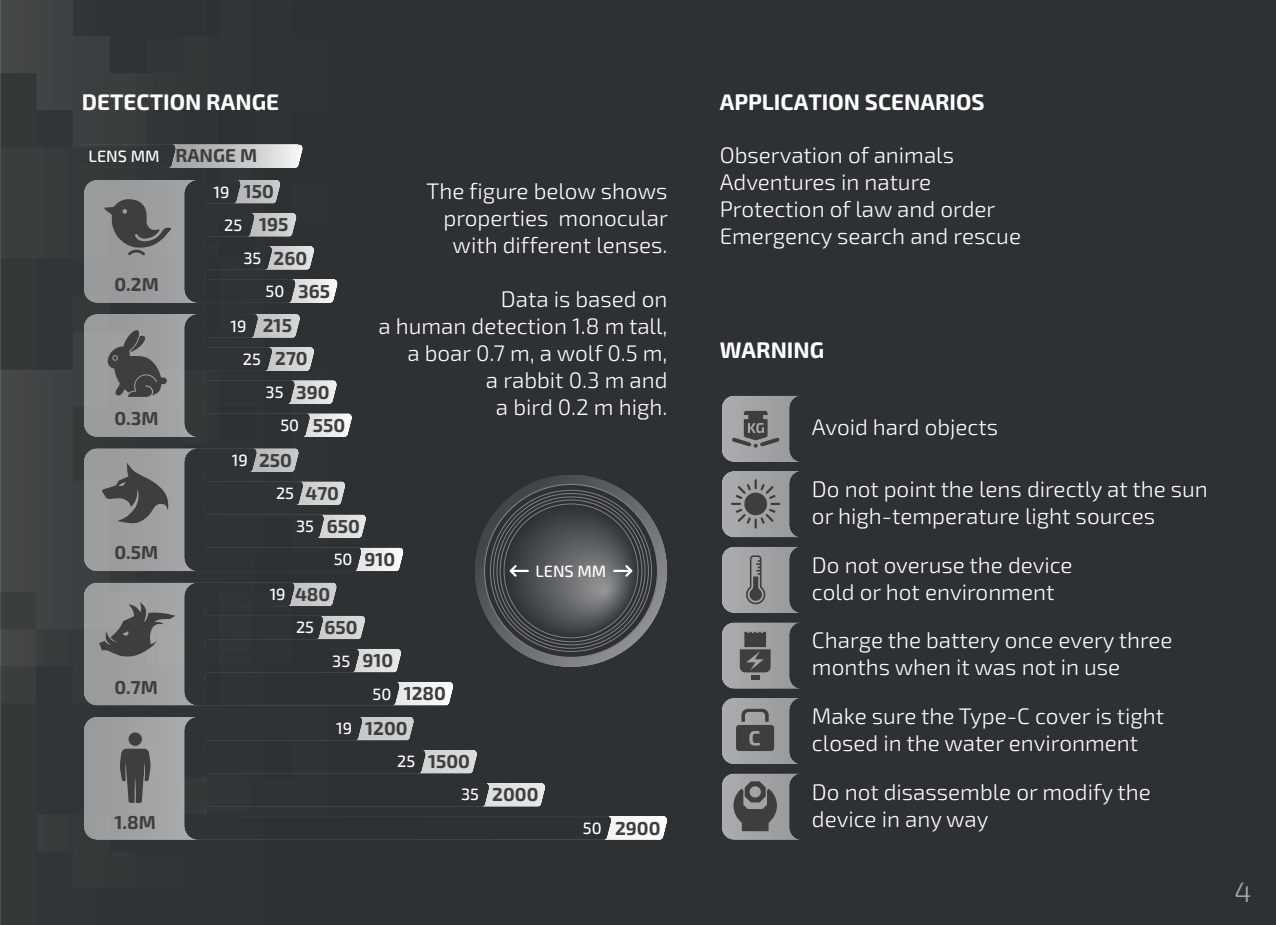
<style>
.page{position:relative;width:1276px;height:925px;background:#2d3133}
.page>*{position:absolute;margin:0;border:0;box-sizing:border-box;transform-origin:0 0}
.t1{font:300 28.12px "Exo 2";color:#a8a9ad}
.t2{font:300 22.5px/27px "Exo 2";color:#fff}
.t3{font:700 22.5px "Exo 2";color:#fff}
.t4{font:700 18.68px/33.1px "Exo 2";color:#3e3e3f}
.t5{font:500 16.43px/33.1px "Exo 2";color:#fff}
</style>
<div class="page">
<svg style="left:84px;top:144px;width:219px;height:24px;background:#878a8b"></svg>
<svg style="left:84px;top:716px;width:584px;height:124px;background:#4b4e50"></svg>
<svg style="left:120px;top:732px;width:31px;height:71px;background:#646566"></svg>
<svg style="left:84px;top:180px;width:254px;height:123px;background:#686b6c"></svg>
<svg style="left:84px;top:314px;width:268px;height:123px;background:#676a6b"></svg>
<svg style="left:84px;top:448px;width:320px;height:123px;background:#5d6062"></svg>
<svg style="left:84px;top:582px;width:370px;height:124px;background:#585b5d"></svg>
<svg style="left:721px;top:546px;width:475px;height:67px;background:#3c3f41"></svg>
<svg style="left:721px;top:471px;width:475px;height:66px;background:#3b3f40"></svg>
<svg style="left:721px;top:622px;width:475px;height:67px;background:#3a3d3f"></svg>
<svg style="left:721px;top:395px;width:475px;height:67px;background:#3b3e40"></svg>
<svg style="left:721px;top:773px;width:475px;height:67px;background:#393c3e"></svg>
<svg style="left:721px;top:698px;width:475px;height:66px;background:#3a3d3f"></svg>
<svg style="left:474px;top:474px;width:193px;height:193px;background:#494c4e"></svg>
<p class="t3" style="left:82px;top:94px;width:199px">DETECTION RANGE</p>
<p class="t3" style="left:719px;top:94px;width:266px">APPLICATION SCENARIOS</p>
<p class="t5" style="left:89px;top:139px;width:73px">LENS MM</p>
<p class="t4" style="left:114px;top:270px;width:46px">0.2M</p>
<p class="t4" style="left:114px;top:404px;width:46px">0.3M</p>
<p class="t4" style="left:114px;top:538px;width:45px">0.5M</p>
<p class="t4" style="left:114px;top:673px;width:45px">0.7M</p>
<p class="t4" style="left:114px;top:807px;width:43px">1.8M</p>
<p class="t4" style="left:175px;top:141px;width:83px">RANGE M</p>
<p class="t5" style="left:214px;top:176px;width:17px">19</p>
<p class="t4" style="left:244px;top:177px;width:32px">150</p>
<p class="t4" style="left:259px;top:210px;width:31px">195</p>
<p class="t4" style="left:274px;top:244px;width:35px">260</p>
<p class="t4" style="left:298px;top:277px;width:33px">365</p>
<p class="t5" style="left:224px;top:209px;width:20px">25</p>
<p class="t5" style="left:243px;top:242px;width:19px">35</p>
<p class="t5" style="left:266px;top:275px;width:20px">50</p>
<p class="t4" style="left:263px;top:311px;width:31px">215</p>
<p class="t4" style="left:275px;top:344px;width:34px">270</p>
<p class="t4" style="left:296px;top:377px;width:35px">390</p>
<p class="t4" style="left:313px;top:411px;width:34px">550</p>
<p class="t5" style="left:243px;top:309px;width:20px;text-indent:-12px">19<br>25</p>
<p class="t5" style="left:280px;top:376px;width:20px;text-indent:-15px">35<br>50</p>
<p class="t5" style="left:232px;top:444px;width:17px">19</p>
<p class="t4" style="left:259px;top:446px;width:34px">250</p>
<p class="t4" style="left:327px;top:479px;width:35px;text-indent:-21px">470<br>650</p>
<p class="t5" style="left:276px;top:477px;width:20px">25</p>
<p class="t5" style="left:296px;top:510px;width:19px">35</p>
<p class="t2" style="left:426px;top:179px;width:243px;text-align:right">The figure below shows properties monocular with different lenses.</p>
<p class="t2" style="left:378px;top:287px;width:291px;text-align:right">Data is based on<br>a human detection 1.8 m tall, a boar 0.7 m, a wolf 0.5 m,<br>a rabbit 0.3 m and<br>a bird 0.2 m high.</p>
<p class="t5" style="left:270px;top:578px;width:17px">19</p>
<p class="t5" style="left:334px;top:543px;width:20px">50</p>
<p class="t4" style="left:364px;top:545px;width:32px">910</p>
<p class="t4" style="left:324px;top:580px;width:35px;text-indent:-29px">480<br>650</p>
<p class="t5" style="left:296px;top:611px;width:20px">25</p>
<p class="t5" style="left:332px;top:644px;width:19px">35</p>
<p class="t5" style="left:336px;top:712px;width:17px">19</p>
<p class="t4" style="left:362px;top:646px;width:32px">910</p>
<p class="t4" style="left:365px;top:678px;width:82px;line-height:34.6px;text-indent:39px">1280<br>1200</p>
<p class="t4" style="left:428px;top:747px;width:43px">1500</p>
<p class="t5" style="left:372px;top:677px;width:20px">50</p>
<p class="t5" style="left:397px;top:745px;width:20px">25</p>
<p class="t5" style="left:461px;top:778px;width:19px">35</p>
<p class="t5" style="left:535px;top:554px;width:73px">LENS MM</p>
<p class="t4" style="left:492px;top:780px;width:48px">2000</p>
<p class="t5" style="left:583px;top:811px;width:20px">50</p>
<p class="t4" style="left:615px;top:813px;width:47px">2900</p>
<p class="t2" style="left:719px;top:143px;width:303px">Observation of animals<br>Adventures in nature<br>Protection of law and order<br>Emergency search and rescue</p>
<p class="t3" style="left:719px;top:342px;width:106px">WARNING</p>
<p class="t2" style="left:812px;top:415px;width:188px">Avoid hard objects</p>
<p class="t2" style="left:812px;top:477px;width:397px">Do not point the lens directly at the sun or high-temperature light sources</p>
<p class="t2" style="left:812px;top:553px;width:262px">Do not overuse the device cold or hot environment</p>
<p class="t2" style="left:812px;top:628px;width:362px">Charge the battery once every three months when it was not in use</p>
<p class="t2" style="left:812px;top:704px;width:354px">Make sure the Type-C cover is tight closed in the water environment</p>
<p class="t2" style="left:812px;top:779px;width:340px">Do not disassemble or modify the device in any way</p>
<p class="t1" style="left:1234px;top:879px;width:19px">4</p>
</div>
